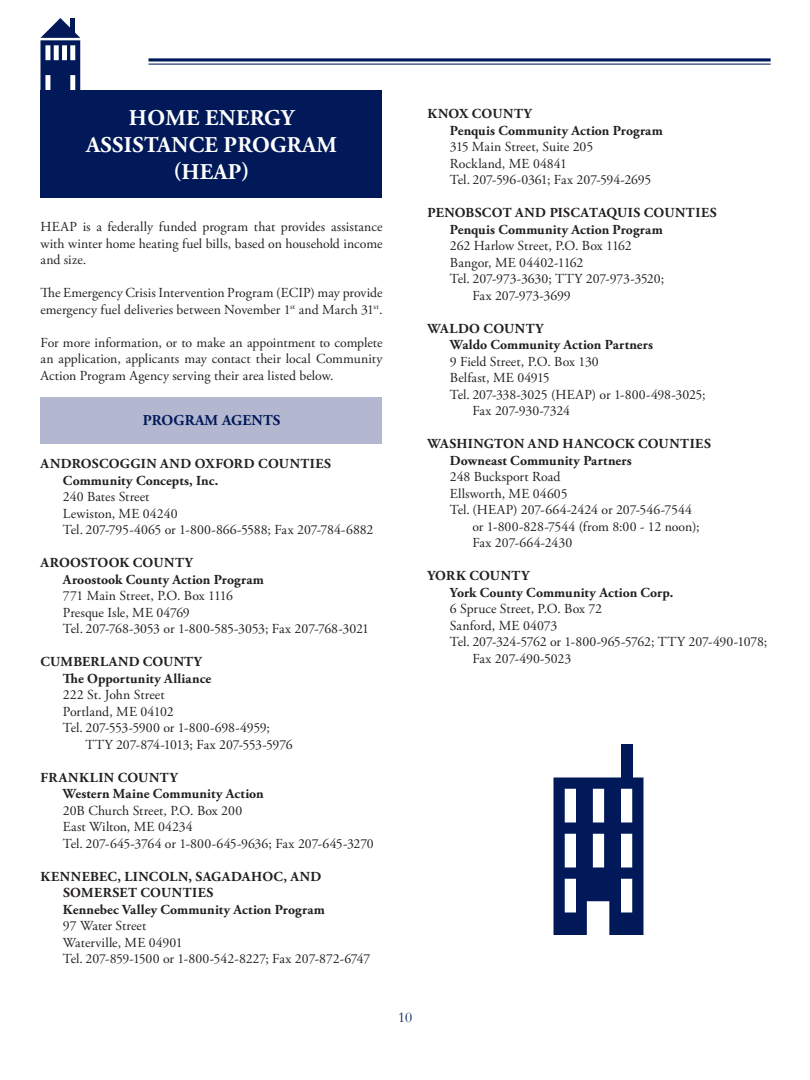
<style>
.page{position:relative;width:810px;height:1080px;background:#fff}
.page>*{position:absolute;margin:0;border:0;box-sizing:border-box;transform-origin:0 0}
.t1{font:700 22.5px/27px "Adobe Garamond Pro";letter-spacing:.015em;color:#fff;text-align:center}
.t2{font:700 15px "Adobe Garamond Pro";letter-spacing:.015em;color:#011958}
.t3{font:15px "Garamond";color:#011958}
.t4{font:13.75px/16.5px "Adobe Garamond Pro";color:#231f20}
.t5{font:700 13.75px/16.5px "Adobe Garamond Pro";letter-spacing:.015em;color:#231f20}
</style>
<div class="page">
<svg style="left:149px;top:58px;width:622px;height:4px;background:#384a7c"></svg>
<hr style="left:149px;top:64px;width:622px;height:1px;background:#011958">
<svg style="left:40px;top:18px;width:40px;height:72px"></svg>
<div style="left:41px;top:90px;width:341px;height:108px;background:#011958"></div>
<div style="left:41px;top:397px;width:341px;height:47px;background:#b3b7d0"></div>
<div style="left:621px;top:744px;width:11px;height:36px;background:#011958"></div>
<svg style="left:553px;top:777px;width:90px;height:158px"></svg>
<h1 class="t1" style="left:86px;top:104px;width:252px">HOME ENERGY<br>ASSISTANCE PROGRAM (HEAP)</h1>
<p class="t4" style="left:41px;top:219px;width:344px;text-align:justify">HEAP is a federally funded program that provides assistance with winter home heating fuel bills, based on household income and size.</p>
<p class="t4" style="left:41px;top:285px;width:344px">The Emergency Crisis Intervention Program (ECIP) may provide emergency fuel deliveries between November 1<sup>st</sup> and March 31<sup>st</sup>.</p>
<p class="t4" style="left:40px;top:335px;width:344px;text-align:justify">For more information, or to make an appointment to complete an application, applicants may contact their local Community Action Program Agency serving their area listed below.</p>
<p class="t2" style="left:143px;top:411px;width:139px">PROGRAM AGENTS</p>
<p class="t5" style="left:63px;top:456px;width:270px;text-indent:-22px">ANDROSCOGGIN AND OXFORD COUNTIES<br>Community Concepts, Inc.</p>
<p class="t4" style="left:63px;top:489px;width:312px">240 Bates Street<br>Lewiston, ME 04240<br>Tel. 207‑795-4065 or 1-800-866-5588; Fax 207‑784‑6882</p>
<p class="t5" style="left:63px;top:555px;width:202px;text-indent:-22px">AROOSTOOK COUNTY<br>Aroostook County Action Program</p>
<p class="t4" style="left:63px;top:588px;width:308px">771 Main Street, P.O. Box 1116<br>Presque Isle, ME 04769<br>Tel. 207‑768-3053 or 1-800-585-3053; Fax 207‑768‑3021</p>
<p class="t5" style="left:63px;top:654px;width:150px;text-indent:-22px">CUMBERLAND COUNTY<br>The Opportunity Alliance</p>
<p class="t4" style="left:63px;top:687px;width:103px">222 St. John Street</p>
<p class="t4" style="left:63px;top:704px;width:112px">Portland, ME 04102</p>
<p class="t4" style="left:63px;top:720px;width:209px">Tel. 207‑553-5900 or 1-800-698-4959;</p>
<p class="t4" style="left:85px;top:737px;width:209px">TTY 207‑874‑1013; Fax 207‑553‑5976</p>
<p class="t5" style="left:63px;top:769px;width:202px;text-indent:-22px">FRANKLIN COUNTY<br>Western Maine Community Action</p>
<p class="t4" style="left:63px;top:803px;width:312px">20B Church Street, P.O. Box 200<br>East Wilton, ME 04234<br>Tel. 207‑645-3764 or 1-800-645-9636; Fax 207‑645‑3270</p>
<p class="t5" style="left:63px;top:868px;width:264px;text-indent:-22px">KENNEBEC, LINCOLN, SAGADAHOC, AND<br>SOMERSET COUNTIES<br>Kennebec Valley Community Action Program</p>
<p class="t4" style="left:63px;top:918px;width:309px">97 Water Street<br>Waterville, ME 04901<br>Tel. 207‑859-1500 or 1‑800‑542‑8227; Fax 207‑872‑6747</p>
<p class="t5" style="left:450px;top:106px;width:214px;text-indent:-22px">KNOX COUNTY<br>Penquis Community Action Program</p>
<p class="t4" style="left:450px;top:139px;width:203px">315 Main Street, Suite 205<br>Rockland, ME 04841<br>Tel. 207‑596-‑ 0361; Fax 207‑594‑2695</p>
<p class="t5" style="left:450px;top:205px;width:268px;text-indent:-22px">PENOBSCOT AND PISCATAQUIS COUNTIES<br>Penquis Community Action Program</p>
<p class="t4" style="left:450px;top:238px;width:183px">262 Harlow Street, P.O. Box 1162</p>
<p class="t4" style="left:450px;top:255px;width:135px">Bangor, ME 04402-1162</p>
<p class="t4" style="left:450px;top:271px;width:216px">Tel. 207‑973-3630; TTY 207‑973‑3520;</p>
<p class="t4" style="left:472px;top:288px;width:100px">Fax 207‑973‑3699</p>
<p class="t5" style="left:450px;top:320px;width:205px;text-indent:-22px">WALDO COUNTY<br>Waldo Community Action Partners</p>
<p class="t4" style="left:450px;top:354px;width:150px">9 Field Street, P.O. Box 130</p>
<p class="t4" style="left:450px;top:370px;width:101px">Belfast, ME 04915</p>
<p class="t4" style="left:450px;top:387px;width:257px">Tel. 207‑338-3025 (HEAP) or 1‑800‑498‑3025;</p>
<p class="t4" style="left:472px;top:403px;width:99px">Fax 207‑930-7324</p>
<p class="t5" style="left:450px;top:436px;width:263px;text-indent:-22px">WASHINGTON AND HANCOCK COUNTIES<br>Downeast Community Partners</p>
<p class="t4" style="left:450px;top:469px;width:112px">248 Bucksport Road</p>
<p class="t4" style="left:450px;top:486px;width:119px">Ellsworth, ME 04605</p>
<p class="t4" style="left:450px;top:502px;width:244px">Tel. (HEAP) 207‑664-2424 or 207‑546‑7544</p>
<p class="t4" style="left:472px;top:519px;width:229px">or 1‑800‑828‑7544 (from 8:00 - 12 noon);</p>
<p class="t4" style="left:472px;top:535px;width:101px">Fax 207‑664-2430</p>
<p class="t5" style="left:450px;top:568px;width:225px;text-indent:-22px">YORK COUNTY<br>York County Community Action Corp.</p>
<p class="t4" style="left:450px;top:601px;width:154px">6 Spruce Street, P.O. Box 72</p>
<p class="t4" style="left:450px;top:618px;width:109px">Sanford, ME 04073</p>
<p class="t4" style="left:450px;top:634px;width:319px">Tel. 207‑324-5762 or 1‑800‑965‑5762; TTY 207‑490‑1078;</p>
<p class="t4" style="left:472px;top:651px;width:100px">Fax 207‑490‑5023</p>
<p class="t3" style="left:398px;top:1008px;width:16px">10</p>
</div>
